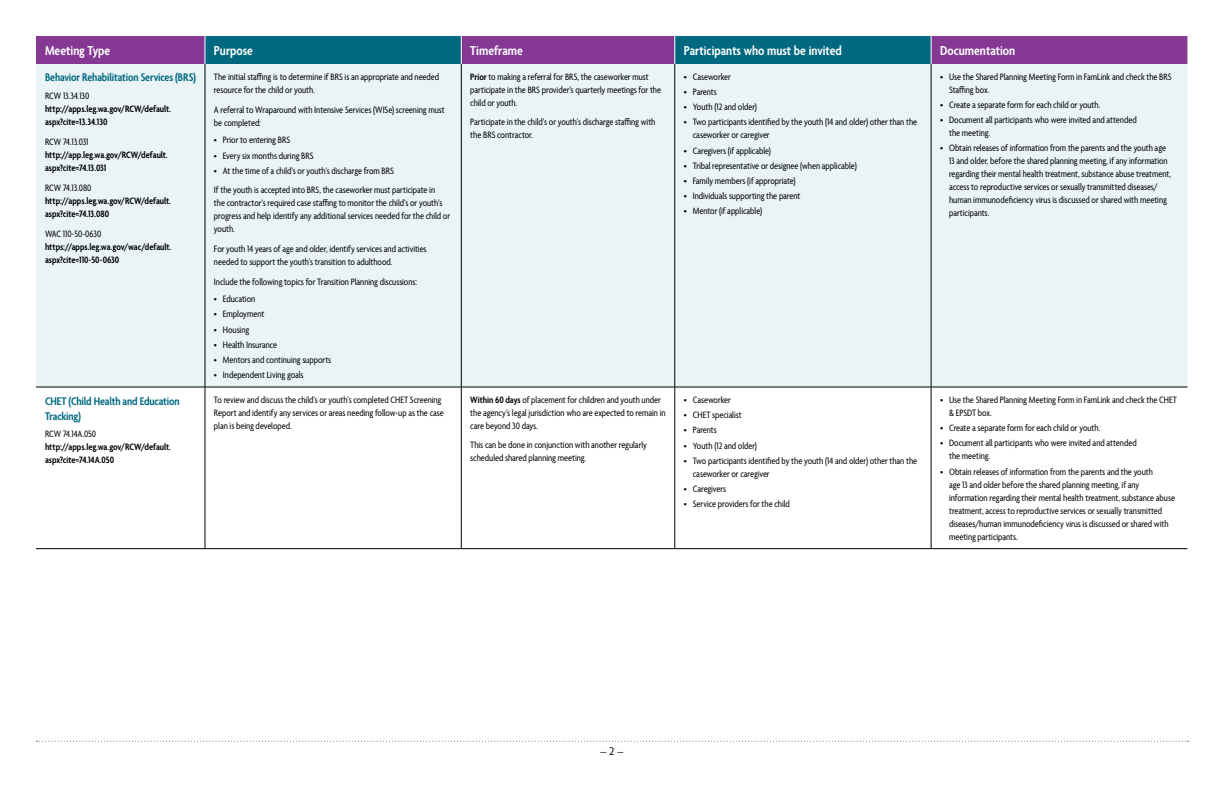
<style>
.page{position:relative;width:1224px;height:792px;background:#fff}
.page>*{position:absolute;margin:0;border:0;box-sizing:border-box;transform-origin:0 0}
.t1{font:600 condensed 14px "Agenda";color:#fff}
.t2{font:600 condensed 12px/15px "Agenda";letter-spacing:-.01em;color:#00687f}
.t3{font:12px "Agenda";color:#000}
.t4{font:condensed 10px/13px "Agenda";letter-spacing:-.005em;color:#000}
.t5{font:600 condensed 10px/13px "Agenda";letter-spacing:-.005em;color:#000}
.s1{font-weight:600}
</style>
<div class="page">
<svg style="left:36px;top:741px;width:1153px;height:1px"></svg>
<div style="left:36px;top:64px;width:1151px;height:323px;background:#eaf3f6"></div>
<hr style="left:205px;top:64px;width:1px;height:323px;background:#000">
<hr style="left:461px;top:64px;width:1px;height:323px;background:#000">
<hr style="left:675px;top:64px;width:1px;height:323px;background:#000">
<hr style="left:931px;top:64px;width:1px;height:323px;background:#000">
<hr style="left:36px;top:387px;width:169px;height:1px;background:#000">
<hr style="left:205px;top:387px;width:256px;height:1px;background:#000">
<hr style="left:205px;top:387px;width:1px;height:161px;background:#000">
<hr style="left:461px;top:387px;width:214px;height:1px;background:#000">
<hr style="left:461px;top:387px;width:1px;height:161px;background:#000">
<hr style="left:675px;top:387px;width:256px;height:1px;background:#000">
<hr style="left:675px;top:387px;width:1px;height:161px;background:#000">
<hr style="left:931px;top:387px;width:256px;height:1px;background:#000">
<hr style="left:931px;top:387px;width:1px;height:161px;background:#000">
<hr style="left:36px;top:548px;width:169px;height:1px;background:#000">
<hr style="left:205px;top:548px;width:256px;height:1px;background:#000">
<hr style="left:461px;top:548px;width:214px;height:1px;background:#000">
<hr style="left:675px;top:548px;width:256px;height:1px;background:#000">
<hr style="left:931px;top:548px;width:256px;height:1px;background:#000">
<svg style="left:36px;top:36px;width:1151px;height:28px;background:#4a4d8b"></svg>
<h1 class="t1" style="left:45px;top:43px;width:67px">Meeting Type</h1>
<h1 class="t1" style="left:214px;top:43px;width:40px">Purpose</h1>
<h1 class="t1" style="left:470px;top:43px;width:54px">Timeframe</h1>
<h1 class="t1" style="left:684px;top:43px;width:160px">Participants who must be invited</h1>
<h1 class="t1" style="left:940px;top:43px;width:77px">Documentation</h1>
<p class="t2" style="left:45px;top:71px;width:152px">Behavior Rehabilitation Services (BRS)</p>
<p class="t4" style="left:45px;top:90px;width:46px">RCW 13.34.130</p>
<p class="t5" style="left:45px;top:103px;width:128px">http://apps.leg.wa.gov/RCW/default. aspx?cite=13.34.130</p>
<p class="t4" style="left:45px;top:136px;width:45px">RCW 74.13.031</p>
<p class="t5" style="left:45px;top:149px;width:124px">http://app.leg.wa.gov/RCW/default. aspx?cite=74.13.031</p>
<p class="t4" style="left:45px;top:182px;width:48px">RCW 74.13.080</p>
<p class="t5" style="left:45px;top:195px;width:128px">http://apps.leg.wa.gov/RCW/default. aspx?cite=74.13.080</p>
<p class="t4" style="left:45px;top:228px;width:58px">WAC 110-50-0630</p>
<p class="t5" style="left:45px;top:241px;width:128px">https://apps.leg.wa.gov/wac/default. aspx?cite=110-50-0630</p>
<p class="t4" style="left:214px;top:71px;width:227px">The initial staffing is to determine if BRS is an appropriate and needed resource for the child or youth.</p>
<p class="t4" style="left:214px;top:104px;width:232px">A referral to Wraparound with Intensive Services (WISe) screening must be completed:</p>
<p class="t4" style="left:214px;top:134px;width:78px">• Prior to entering BRS</p>
<p class="t4" style="left:214px;top:149px;width:101px">• Every six months during BRS</p>
<p class="t4" style="left:214px;top:162px;width:223px;line-height:19px">• At the time of a child’s or youth’s discharge from BRS<br>If the youth is accepted into BRS, the caseworker must participate in</p>
<p class="t4" style="left:214px;top:197px;width:238px">the contractor’s required case staffing to monitor the child’s or youth’s progress and help identify any additional services needed for the child or youth.</p>
<p class="t4" style="left:214px;top:243px;width:214px">For youth 14 years of age and older, identify services and activities needed to support the youth’s transition to adulthood.</p>
<p class="t4" style="left:214px;top:276px;width:205px">Include the following topics for Transition Planning discussions:</p>
<p class="t4" style="left:214px;top:293px;width:43px">• Education</p>
<p class="t4" style="left:214px;top:308px;width:52px">• Employment</p>
<p class="t4" style="left:214px;top:323px;width:37px">• Housing</p>
<p class="t4" style="left:214px;top:339px;width:65px">• Health Insurance</p>
<p class="t4" style="left:214px;top:354px;width:119px">• Mentors and continuing supports</p>
<p class="t4" style="left:214px;top:369px;width:91px">• Independent Living goals</p>
<p class="t4" style="left:470px;top:71px;width:192px"><span class="s1">Prior</span> to making a referral for BRS, the caseworker must participate in the BRS provider’s quarterly meetings for the child or youth.</p>
<p class="t4" style="left:470px;top:116px;width:187px">Participate in the child’s or youth’s discharge staffing with the BRS contractor.</p>
<p class="t4" style="left:684px;top:71px;width:49px">• Caseworker</p>
<p class="t4" style="left:684px;top:86px;width:35px">• Parents</p>
<p class="t4" style="left:684px;top:101px;width:75px">• Youth (12 and older)</p>
<p class="t4" style="left:693px;top:116px;width:226px;text-indent:-9px">• Two participants identified by the youth (14 and older) other than the caseworker or caregiver</p>
<p class="t4" style="left:684px;top:144px;width:89px">• Caregivers (if applicable)</p>
<p class="t4" style="left:684px;top:160px;width:174px">• Tribal representative or designee (when applicable)</p>
<p class="t4" style="left:684px;top:175px;width:113px">• Family members (if appropriate)</p>
<p class="t4" style="left:684px;top:190px;width:118px">• Individuals supporting the parent</p>
<p class="t4" style="left:684px;top:205px;width:80px">• Mentor (if applicable)</p>
<p class="t4" style="left:949px;top:71px;width:224px;text-indent:-9px">• Use the Shared Planning Meeting Form in FamLink and check the BRS<br>Staffing box.</p>
<p class="t4" style="left:940px;top:99px;width:162px">• Create a separate form for each child or youth.</p>
<p class="t4" style="left:949px;top:114px;width:189px;text-indent:-9px">• Document all participants who were invited and attended the meeting.</p>
<p class="t4" style="left:949px;top:142px;width:223px;text-indent:-9px">• Obtain releases of information from the parents and the youth age 13 and older, before the shared planning meeting, if any information regarding their mental health treatment, substance abuse treatment, access to reproductive services or sexually transmitted diseases/ human immunodeficiency virus is discussed or shared with meeting participants.</p>
<p class="t2" style="left:45px;top:394px;width:136px">CHET (Child Health and Education<br>Tracking)</p>
<p class="t4" style="left:45px;top:428px;width:53px">RCW 74.14A.050</p>
<p class="t5" style="left:45px;top:441px;width:128px">http://apps.leg.wa.gov/RCW/default. aspx?cite=74.14A.050</p>
<p class="t4" style="left:214px;top:394px;width:231px">To review and discuss the child’s or youth’s completed CHET Screening<br>Report and identify any services or areas needing follow-up as the case plan is being developed.</p>
<p class="t4" style="left:470px;top:394px;width:197px"><span class="s1">Within 60 days</span> of placement for children and youth under the agency’s legal jurisdiction who are expected to remain in care beyond 30 days.</p>
<p class="t4" style="left:470px;top:439px;width:178px">This can be done in conjunction with another regularly scheduled shared planning meeting.</p>
<p class="t4" style="left:684px;top:394px;width:49px">• Caseworker</p>
<p class="t4" style="left:684px;top:409px;width:59px">• CHET specialist</p>
<p class="t4" style="left:684px;top:424px;width:35px">• Parents</p>
<p class="t4" style="left:684px;top:440px;width:75px">• Youth (12 and older)</p>
<p class="t4" style="left:693px;top:455px;width:226px;text-indent:-9px">• Two participants identified by the youth (14 and older) other than the caseworker or caregiver</p>
<p class="t4" style="left:684px;top:483px;width:44px">• Caregivers</p>
<p class="t4" style="left:684px;top:498px;width:108px">• Service providers for the child</p>
<p class="t4" style="left:949px;top:394px;width:229px;text-indent:-9px">• Use the Shared Planning Meeting Form in FamLink and check the CHET &amp; EPSDT box.</p>
<p class="t4" style="left:940px;top:422px;width:162px">• Create a separate form for each child or youth.</p>
<p class="t4" style="left:949px;top:437px;width:189px;text-indent:-9px">• Document all participants who were invited and attended the meeting.</p>
<p class="t4" style="left:949px;top:466px;width:227px;text-indent:-9px">• Obtain releases of information from the parents and the youth<br>age 13 and older before the shared planning meeting, if any information regarding their mental health treatment, substance abuse treatment, access to reproductive services or sexually transmitted diseases/human immunodeficiency virus is discussed or shared with meeting participants.</p>
<p class="t3" style="left:600px;top:745px;width:25px">– 2 –</p>
</div>
